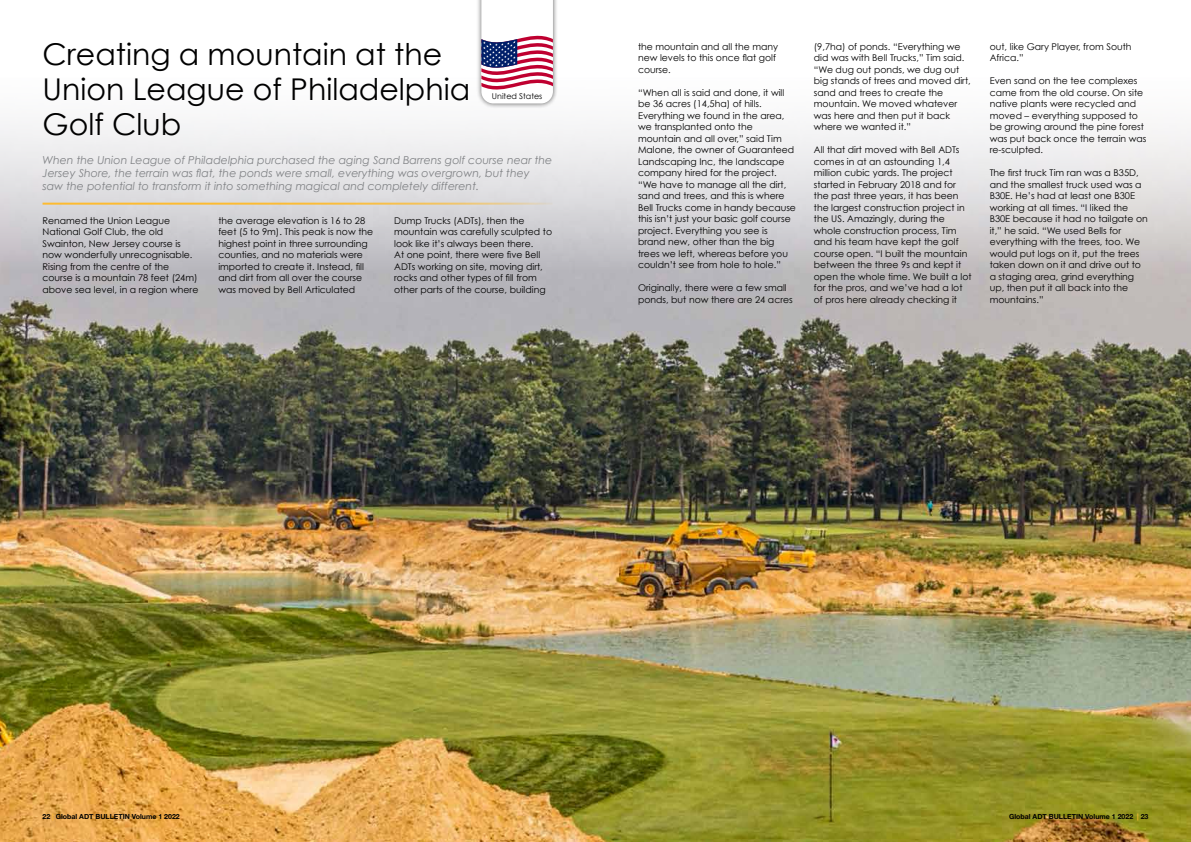
<style>
.page{position:relative;width:1191px;height:842px;background:#fff}
.page>*{position:absolute;margin:0;border:0;box-sizing:border-box;transform-origin:0 0}
.t1{font:30px/35px "Century Gothic";color:#000}
.t2{font:italic 11px/13px "Century Gothic";color:#808285}
.t3{font:9.3px/11.5px "Century Gothic";color:#000}
.t4{font:8px "Century Gothic";color:#000}
.t5{font:700 7px "Helvetica Neue";color:#000}
.t6{font:300 7px "Helvetica Neue";color:#000}
.s1{color:#fdbb30}
</style>
<div class="page">
<img style="left:0;top:283px;width:1191px;height:559px">
<div style="left:0;top:63px;width:1191px;height:220px;background:linear-gradient(to bottom,#fff,#bdbbbf)"></div>
<hr style="left:43px;top:203px;width:510px;height:2px;background:#fdbb30">
<div style="left:476px;top:0;width:82px;height:109px;background:#000;opacity:.65"></div>
<svg style="left:481px;top:0;width:72px;height:103px"></svg>
<h1 class="t1" style="left:43px;top:36px;width:429px">Creating a mountain at the<br>Union League of Philadelphia<br>Golf Club</h1>
<p class="t4" style="left:492px;top:91px;width:52px">United States</p>
<p class="t2" style="left:43px;top:154px;width:511px">When the Union League of Philadelphia purchased the aging Sand Barrens golf course near the<br>Jersey Shore, the terrain was flat, the ponds were small, everything was overgrown, but they saw the potential to transform it into something magical and completely different.</p>
<p class="t3" style="left:43px;top:215px;width:157px">Renamed the Union League<br>National Golf Club, the old<br>Swainton, New Jersey course is now wonderfully unrecognisable.<br>Rising from the centre of the course is a mountain 78 feet (24m) above sea level, in a region where</p>
<p class="t3" style="left:218px;top:215px;width:156px">the average elevation is 16 to 28 feet (5 to 9m). This peak is now the highest point in three surrounding counties, and no materials were imported to create it. Instead, fill and dirt from all over the course was moved by Bell Articulated</p>
<p class="t3" style="left:394px;top:215px;width:159px">Dump Trucks (ADTs), then the mountain was carefully sculpted to look like it’s always been there.<br>At one point, there were five Bell ADTs working on site, moving dirt, rocks and other types of fill from other parts of the course, building</p>
<p class="t3" style="left:638px;top:40px;width:142px">the mountain and all the many new levels to this once flat golf course.</p>
<p class="t3" style="left:638px;top:86px;width:159px">“When all is said and done, it will be 36 acres (14,5ha) of hills.<br>Everything we found in the area, we transplanted onto the mountain and all over,” said Tim<br>Malone, the owner of Guaranteed<br>Landscaping Inc, the landscape company hired for the project. “We have to manage all the dirt, sand and trees, and this is where<br>Bell Trucks come in handy because this isn’t just your basic golf course project. Everything you see is brand new, other than the big trees we left, whereas before you couldn’t see from hole to hole.”</p>
<p class="t3" style="left:638px;top:282px;width:156px">Originally, there were a few small ponds, but now there are 24 acres</p>
<p class="t3" style="left:814px;top:40px;width:158px">(9,7ha) of ponds. “Everything we did was with Bell Trucks,” Tim said. “We dug out ponds, we dug out big stands of trees and moved dirt, sand and trees to create the mountain. We moved whatever was here and then put it back where we wanted it.”</p>
<p class="t3" style="left:814px;top:144px;width:159px">All that dirt moved with Bell ADTs comes in at an astounding 1,4 million cubic yards. The project started in February 2018 and for the past three years, it has been the largest construction project in the US. Amazingly, during the whole construction process, Tim and his team have kept the golf course open. “I built the mountain between the three 9s and kept it open the whole time. We built a lot for the pros, and we’ve had a lot of pros here already checking it</p>
<p class="t3" style="left:989px;top:40px;width:143px">out, like Gary Player, from South<br>Africa.”</p>
<p class="t3" style="left:989px;top:75px;width:158px">Even sand on the tee complexes came from the old course. On site native plants were recycled and moved – everything supposed to be growing around the pine forest was put back once the terrain was re-sculpted.</p>
<p class="t3" style="left:989px;top:167px;width:160px">The first truck Tim ran was a B35D, and the smallest truck used was a<br>B30E. He’s had at least one B30E working at all times. “I liked the<br>B30E because it had no tailgate on it,” he said. “We used Bells for everything with the trees, too. We would put logs on it, put the trees taken down on it and drive out to a staging area, grind everything up, then put it all back into the mountains.”</p>
<p class="t5" style="left:43px;top:811px;width:139px">22 <span class="s1">|</span> Global ADT BULLETIN Volume 1 2022</p>
<p class="t5" style="left:1009px;top:811px;width:141px">Global ADT BULLETIN Volume 1 2022 <span class="s1">|</span> 23</p>
<p class="t6" style="left:66px;top:811px;width:106px">bal ADT BUL ETIN Volume 1 2022</p>
<p class="t6" style="left:1018px;top:811px;width:90px">Global ADT BU LETIN Volum</p>
</div>
